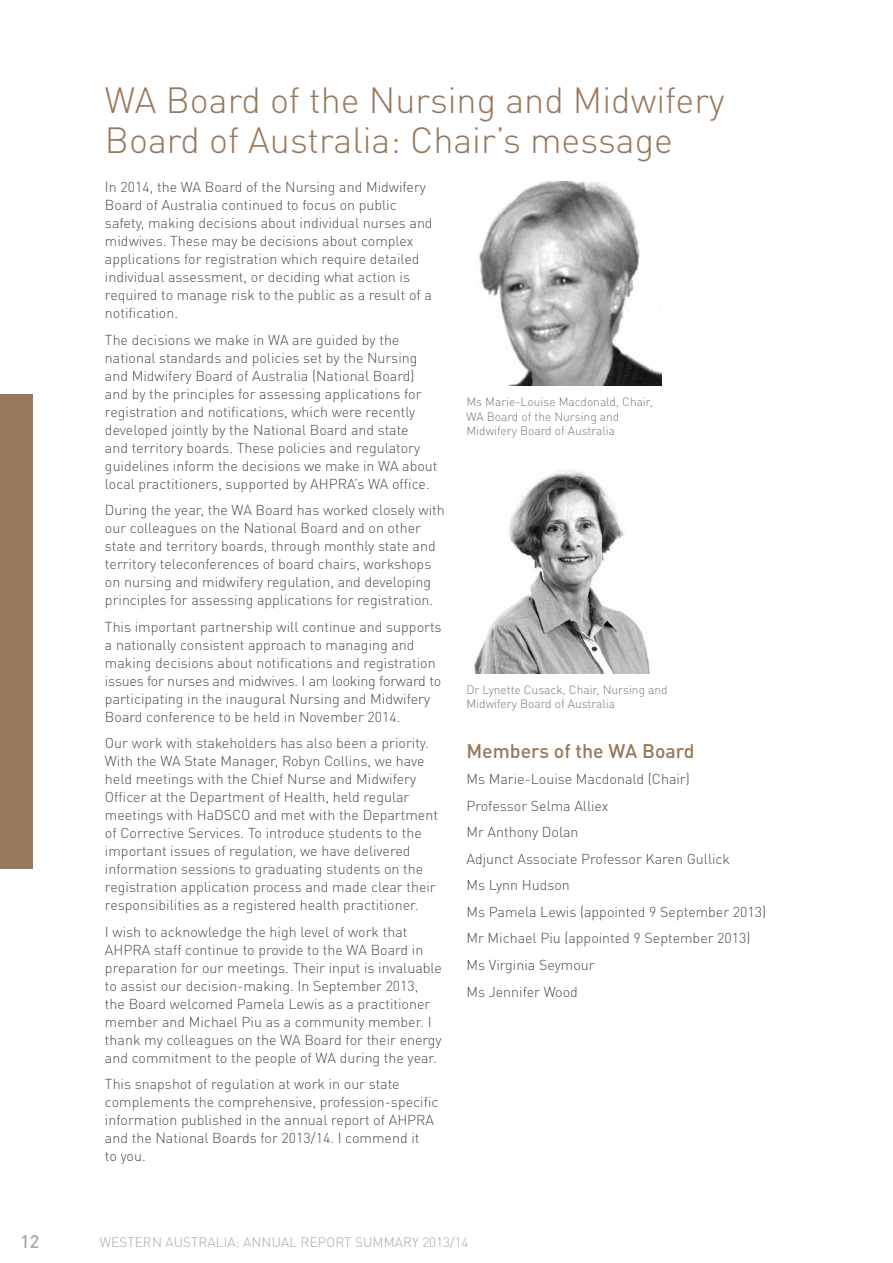
<style>
.page{position:relative;width:893px;height:1263px;background:#fff}
.page>*{position:absolute;margin:0;border:0;box-sizing:border-box;transform-origin:0 0}
.t1{font:300 36px/40.2px "DINOT";color:#97785d}
.t2{font:500 19.5px "DINOT";color:#97785d}
.t3{font:500 18px "DINOT";color:#a7a9ac}
.t4{font:300 14.25px/18px "DINOT";color:#4d4d4f}
.t5{font:300 13.5px "DINOT";letter-spacing:.01em;color:#a7a9ac}
.t6{font:300 12px/14.2px "DINOT";color:#77787b}
</style>
<div class="page">
<div style="left:0;top:394px;width:33px;height:474px;background:#97785d"></div>
<img style="left:479px;top:182px;width:183px;height:204px">
<img style="left:474px;top:470px;width:176px;height:204px">
<h1 class="t1" style="left:105px;top:79px;width:621px">WA Board of the Nursing and Midwifery<br>Board of Australia: Chair’s message</h1>
<p class="t4" style="left:105px;top:178px;width:329px">In 2014, the WA Board of the Nursing and Midwifery Board of Australia continued to focus on public safety, making decisions about individual nurses and midwives. These may be decisions about complex applications for registration which require detailed individual assessment, or deciding what action is required to manage risk to the public as a result of a notification.</p>
<p class="t4" style="left:105px;top:330px;width:334px">The decisions we make in WA are guided by the national standards and policies set by the Nursing and Midwifery Board of Australia (National Board) and by the principles for assessing applications for registration and notifications, which were recently developed jointly by the National Board and state<br>and territory boards. These policies and regulatory guidelines inform the decisions we make in WA about local practitioners, supported by AHPRA’s WA office.</p>
<p class="t4" style="left:105px;top:501px;width:341px">During the year, the WA Board has worked closely with our colleagues on the National Board and on other state and territory boards, through monthly state and territory teleconferences of board chairs, workshops on nursing and midwifery regulation, and developing principles for assessing applications for registration.</p>
<p class="t4" style="left:105px;top:617px;width:338px">This important partnership will continue and supports a nationally consistent approach to managing and making decisions about notifications and registration issues for nurses and midwives. I am looking forward to participating in the inaugural Nursing and Midwifery Board conference to be held in November 2014.</p>
<p class="t4" style="left:105px;top:734px;width:334px">Our work with stakeholders has also been a priority.<br>With the WA State Manager, Robyn Collins, we have held meetings with the Chief Nurse and Midwifery Officer at the Department of Health, held regular meetings with HaDSCO and met with the Department of Corrective Services. To introduce students to the important issues of regulation, we have delivered information sessions to graduating students on the registration application process and made clear their responsibilities as a registered health practitioner.</p>
<p class="t4" style="left:105px;top:922px;width:338px">I wish to acknowledge the high level of work that AHPRA staff continue to provide to the WA Board in preparation for our meetings. Their input is invaluable to assist our decision-making. In September 2013, the Board welcomed Pamela Lewis as a practitioner member and Michael Piu as a community member. I thank my colleagues on the WA Board for their energy and commitment to the people of WA during the year.</p>
<p class="t4" style="left:105px;top:1075px;width:335px">This snapshot of regulation at work in our state complements the comprehensive, profession-specific information published in the annual report of AHPRA and the National Boards for 2013/14. I commend it<br>to you.</p>
<p class="t6" style="left:466px;top:395px;width:188px">Ms Marie-Louise Macdonald, Chair,<br>WA Board of the Nursing and<br>Midwifery Board of Australia</p>
<p class="t6" style="left:466px;top:682px;width:203px">Dr Lynette Cusack, Chair, Nursing and<br>Midwifery Board of Australia</p>
<h2 class="t2" style="left:466px;top:738px;width:230px">Members of the WA Board</h2>
<p class="t4" style="left:466px;top:766px;width:301px;line-height:26.5px">Ms Marie-Louise Macdonald (Chair)<br>Professor Selma Alliex<br>Mr Anthony Dolan<br>Adjunct Associate Professor Karen Gullick<br>Ms Lynn Hudson<br>Ms Pamela Lewis (appointed 9 September 2013)<br>Mr Michael Piu (appointed 9 September 2013)<br>Ms Virginia Seymour<br>Ms Jennifer Wood</p>
<p class="t3" style="left:20px;top:1230px;width:21px">12</p>
<p class="t5" style="left:100px;top:1234px;width:370px">WESTERN AUSTRALIA: ANNUAL REPORT SUMMARY 2013/14</p>
</div>
